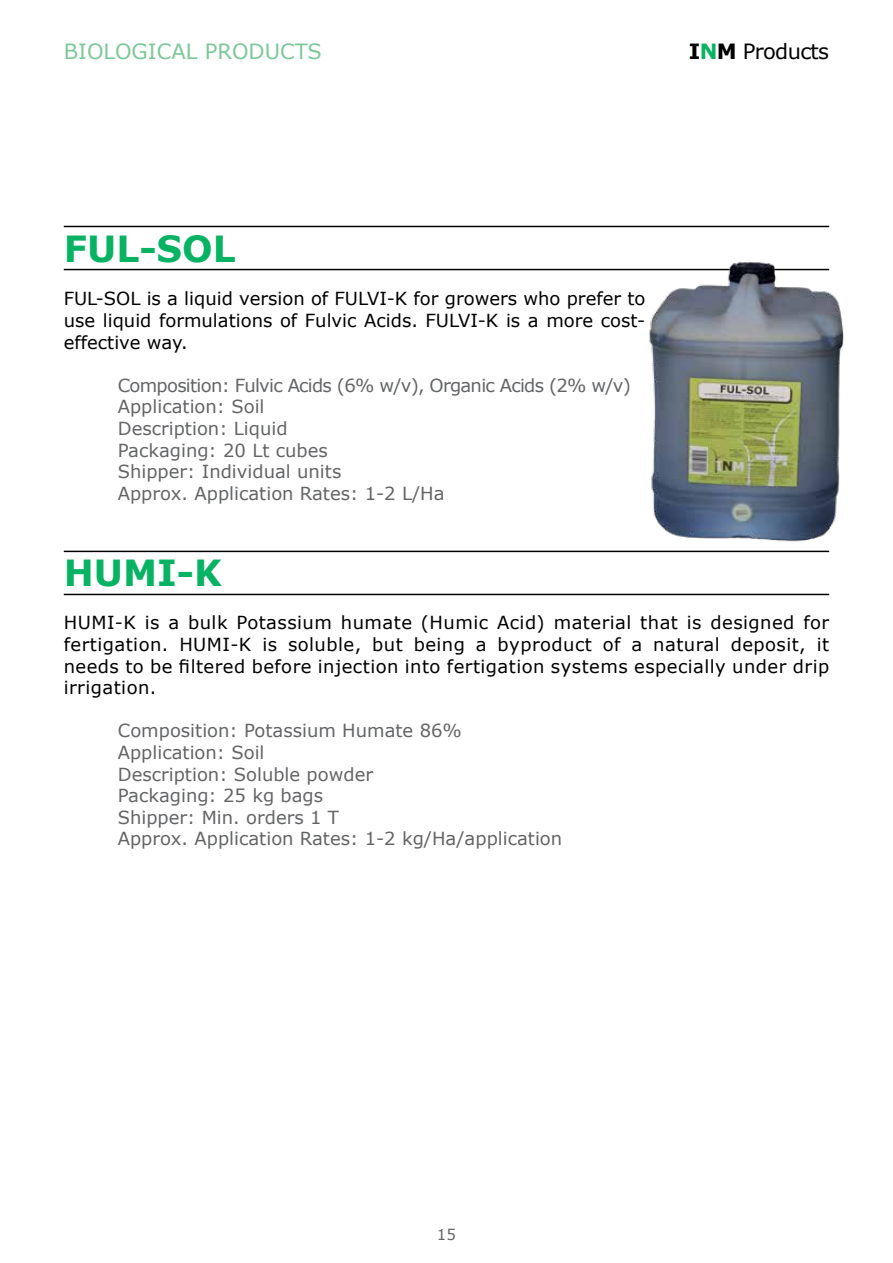
<style>
.page{position:relative;width:893px;height:1263px;background:#fff}
.page>*{position:absolute;margin:0;border:0;box-sizing:border-box;transform-origin:0 0}
.t1{font:700 36px "Verdana";color:#07b363}
.t2{font:21px "Verdana";color:#7dc899}
.t3{font:21px "Verdana";letter-spacing:-.03em;color:#000}
.t4{font:18px/21.6px "Verdana";letter-spacing:.01em;color:#000;text-align:justify}
.t5{font:18px/21.6px "Verdana";color:#636466}
.t6{font:15px "Verdana";color:#636466}
.s1{font-weight:700}
.s2{font-weight:700;color:#07b363}
</style>
<div class="page">
<hr style="left:64px;top:269px;width:765px;height:1px;background:#000">
<hr style="left:64px;top:226px;width:765px;height:1px;background:#000">
<hr style="left:64px;top:594px;width:765px;height:1px;background:#000">
<hr style="left:64px;top:551px;width:765px;height:1px;background:#000">
<img style="left:645px;top:262px;width:199px;height:289px">
<p class="t2" style="left:64px;top:37px;width:260px">BIOLOGICAL PRODUCTS</p>
<p class="t3" style="left:689px;top:37px;width:142px"><span class="s1">I</span><span class="s2">N</span><span class="s1">M</span> Products</p>
<h1 class="t1" style="left:64px;top:224px;width:173px">FUL-SOL</h1>
<p class="t4" style="left:64px;top:288px;width:583px">FUL-SOL is a liquid version of FULVI-K for growers who prefer to use liquid formulations of Fulvic Acids. FULVI-K is a more cost&shy;effective way.</p>
<p class="t5" style="left:118px;top:374px;width:515px">Composition: Fulvic Acids (6% w/v), Organic Acids (2% w/v)<br>Application: Soil<br>Description: Liquid<br>Packaging: 20 Lt cubes<br>Shipper: Individual units<br>Approx. Application Rates: 1-2 L/Ha</p>
<h1 class="t1" style="left:64px;top:548px;width:160px">HUMI-K</h1>
<p class="t4" style="left:64px;top:612px;width:767px">HUMI-K is a bulk Potassium humate (Humic Acid) material that is designed for fertigation. HUMI-K is soluble, but being a byproduct of a natural deposit, it needs to be filtered before injection into fertigation systems especially under drip irrigation.</p>
<p class="t5" style="left:118px;top:720px;width:446px">Composition: Potassium Humate 86%<br>Application: Soil<br>Description: Soluble powder<br>Packaging: 25 kg bags<br>Shipper: Min. orders 1 T<br>Approx. Application Rates: 1-2 kg/Ha/application</p>
<p class="t6" style="left:437px;top:1225px;width:21px">15</p>
</div>
